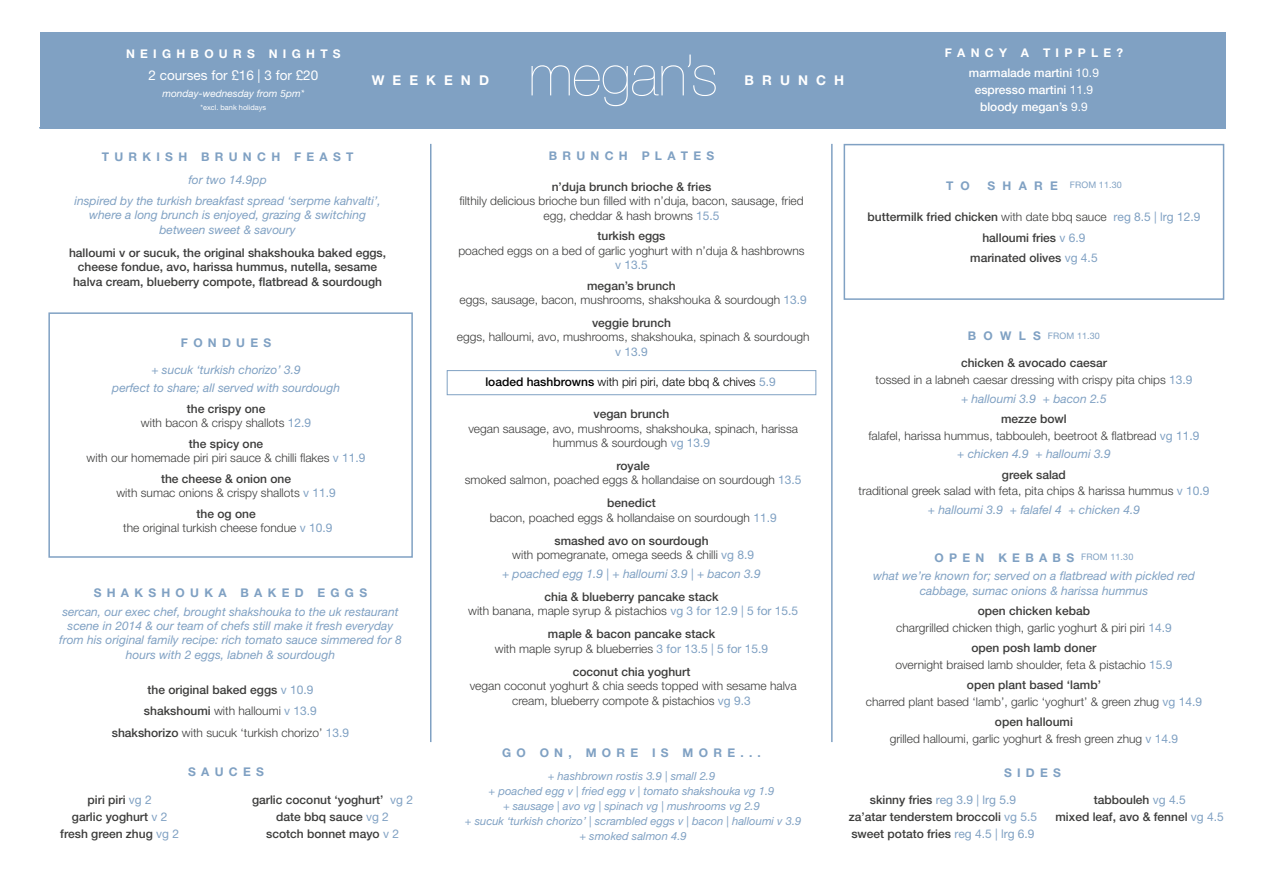
<style>
.page{position:relative;width:1263px;height:893px;background:#fff}
.page>*{position:absolute;margin:0;border:0;box-sizing:border-box;transform-origin:0 0}
.t1{font:13.5px "Helvetica Neue LT Pro";color:#fff}
.t2{font:700 13.5px "Helvetica Neue LT Pro";letter-spacing:.6em;color:#fff}
.t3{font:300 12px/14.4px "Helvetica Neue LT Pro";color:#3c3c3b;text-align:center}
.t4{font:500 12px/17.1px "Helvetica Neue LT Pro";color:#3c3c3b;text-align:center}
.t5{font:italic 12px/14.4px "Helvetica Neue LT Pro";color:#80a1c3;text-align:center}
.t6{font:700 12px "Helvetica Neue LT Pro";letter-spacing:.44em;color:#80a1c3}
.t7{font:500 12px/20px "Helvetica Neue LT Pro";color:#fff;text-align:center}
.t8{font:300 12px "Helvetica Neue LT Pro";color:#000}
.t9{font:12px/26.4px "Helvetica Neue LT Pro";color:#80a1c3}
.t10{font:700 12px "Helvetica Neue LT Pro";letter-spacing:.44em;color:#fff}
.t11{font:italic 11.25px/15px "Helvetica Neue LT Pro";color:#80a1c3;text-align:center}
.t12{font:italic 10.2px "Helvetica Neue LT Pro";color:#fff}
.t13{font:9px "Helvetica Neue LT Pro";letter-spacing:.01em;color:#80a1c3}
.t14{font:7.35px "Helvetica Neue LT Pro";color:#fff}
.s1{font-weight:700}
.s2{font-weight:400}
.s3{font-weight:400;color:#80a1c3}
.s4{font-weight:500}
.s5{font-weight:700;font-size:12px}
.s6{font-weight:300}
.s7{font-weight:700;font-style:normal}
.s8{font-style:normal;font-size:9px}
.s9{font-weight:500;color:#3c3c3b}
</style>
<div class="page">
<div style="left:40px;top:32px;width:1186px;height:97px;background:#80a1c3"></div>
<div style="left:447px;top:370px;width:369px;height:25px;border:1px solid #80a1c3"></div>
<div style="left:48px;top:312px;width:365px;height:246px;border:2px solid #80a1c3"></div>
<div style="left:844px;top:144px;width:380px;height:156px;border:2px solid #80a1c3"></div>
<hr style="left:39px;top:127px;width:1185px;height:1px;background:#80a1c3">
<svg style="left:531px;top:55px;width:185px;height:51px"></svg>
<hr style="left:831px;top:144px;width:2px;height:598px;background:#80a1c3">
<hr style="left:430px;top:144px;width:1px;height:598px;background:#80a1c3">
<p class="t10" style="left:126px;top:46px;width:216px">NEIGHBOURS NIGHTS</p>
<p class="t1" style="left:148px;top:67px;width:171px">2 courses for £16 | 3 for £20</p>
<p class="t12" style="left:162px;top:87px;width:143px">monday-wednesday from 5pm*</p>
<p class="t14" style="left:201px;top:103px;width:67px">*excl. bank holidays</p>
<p class="t2" style="left:372px;top:72px;width:119px">WEEKEND</p>
<p class="t2" style="left:744px;top:72px;width:101px">BRUNCH</p>
<p class="t7" style="left:945px;top:43px;width:180px"><span class="s1">FANCY A TIPPLE? </span>marmalade martini <span class="s2">10.9</span></p>
<p class="t7" style="left:975px;top:81px;width:120px;line-height:17.1px">espresso martini <span class="s2">11.9 </span>bloody megan’s <span class="s2">9.9</span></p>
<p class="t6" style="left:549px;top:148px;width:167px">BRUNCH PLATES</p>
<p class="t4" style="left:552px;top:178px;width:161px">n’duja brunch brioche &amp; fries</p>
<p class="t3" style="left:459px;top:194px;width:346px">filthily delicious brioche bun filled with n’duja, bacon, sausage, fried egg, cheddar &amp; hash browns <span class="s3">15.5</span></p>
<p class="t4" style="left:597px;top:227px;width:70px">turkish eggs</p>
<p class="t3" style="left:458px;top:243px;width:348px">poached eggs on a bed of garlic yoghurt with n’duja &amp; hashbrowns</p>
<p class="t9" style="left:615px;top:251px;width:34px">v 13.5</p>
<p class="t3" style="left:459px;top:278px;width:349px"><span class="s4">megan’s brunch<br></span>eggs, sausage, bacon, mushrooms, shakshouka &amp; sourdough <span class="s3">13.9</span></p>
<p class="t4" style="left:592px;top:314px;width:80px">veggie brunch</p>
<p class="t3" style="left:457px;top:330px;width:354px">eggs, halloumi, avo, mushrooms, shakshouka, spinach &amp; sourdough</p>
<p class="t9" style="left:615px;top:338px;width:34px">v 13.9</p>
<p class="t8" style="left:485px;top:374px;width:292px"><span class="s4">loaded hashbrowns</span> with piri piri, date bbq &amp; chives <span class="s3">5.9</span></p>
<p class="t4" style="left:594px;top:405px;width:77px">vegan brunch</p>
<p class="t3" style="left:468px;top:421px;width:331px">vegan sausage, avo, mushrooms, shakshouka, spinach, harissa hummus &amp; sourdough <span class="s3">vg 13.9</span></p>
<p class="t3" style="left:465px;top:458px;width:338px"><span class="s4">royale<br></span>smoked salmon, poached eggs &amp; hollandaise on sourdough <span class="s3">13.5</span></p>
<p class="t3" style="left:490px;top:496px;width:289px"><span class="s4">benedict<br></span>bacon, poached eggs &amp; hollandaise on sourdough <span class="s3">11.9</span></p>
<p class="t3" style="left:512px;top:533px;width:243px"><span class="s4">smashed avo on sourdough<br></span>with pomegranate, omega seeds &amp; chilli <span class="s3">vg 8.9</span></p>
<p class="t5" style="left:502px;top:566px;width:260px">+ poached egg 1.9 | + halloumi 3.9 | + bacon 3.9</p>
<p class="t3" style="left:468px;top:589px;width:332px"><span class="s4">chia &amp; blueberry pancake stack<br></span>with banana, maple syrup &amp; pistachios <span class="s3">vg 3 for 12.9 | 5 for 15.5</span></p>
<p class="t3" style="left:495px;top:627px;width:275px"><span class="s4">maple &amp; bacon pancake stack<br></span>with maple syrup &amp; blueberries <span class="s3">3 for 13.5 | 5 for 15.9</span></p>
<p class="t4" style="left:573px;top:663px;width:119px">coconut chia yoghurt</p>
<p class="t3" style="left:470px;top:678px;width:328px">vegan coconut yoghurt &amp; chia seeds topped with sesame halva cream, blueberry compote &amp; pistachios <span class="s3">vg 9.3</span></p>
<p class="t6" style="left:102px;top:150px;width:253px">TURKISH BRUNCH FEAST</p>
<p class="t5" style="left:74px;top:169px;width:308px;line-height:20.5px">for two 14.9pp<br>inspired by the turkish breakfast spread ‘serpme kahvalti’,</p>
<p class="t5" style="left:89px;top:207px;width:278px;line-height:15px">where a long brunch is enjoyed, grazing &amp; switching between sweet &amp; savoury</p>
<p class="t4" style="left:69px;top:245px;width:319px;line-height:14.4px">halloumi v or sucuk, the original shakshouka baked eggs, cheese fondue, avo, harissa hummus, nutella, sesame halva cream, blueberry compote, flatbread &amp; sourdough</p>
<p class="t6" style="left:946px;top:178px;width:25px">T O</p>
<p class="t13" style="left:988px;top:180px;width:136px"><span class="s5">S H A R E</span> FROM 11.30</p>
<p class="t4" style="left:867px;top:207px;width:334px;line-height:20.5px">buttermilk fried chicken <span class="s6">with date bbq sauce</span> <span class="s3">reg 8.5 | lrg 12.9 </span>halloumi fries <span class="s3">v 6.9<br></span>marinated olives <span class="s3">vg 4.5</span></p>
<p class="t13" style="left:968px;top:330px;width:134px"><span class="s5">B O W L S</span> FROM 11.30</p>
<p class="t3" style="left:875px;top:355px;width:318px;line-height:16.5px"><span class="s4">chicken &amp; avocado caesar<br></span>tossed in a labneh caesar dressing with crispy pita chips <span class="s3">13.9</span></p>
<p class="t5" style="left:961px;top:391px;width:147px">+ halloumi 3.9 + bacon 2.5</p>
<p class="t3" style="left:868px;top:410px;width:332px;line-height:16.5px"><span class="s4">mezze bowl<br></span>falafel, harissa hummus, tabbouleh, beetroot &amp; flatbread <span class="s3">vg 11.9</span></p>
<p class="t5" style="left:957px;top:447px;width:155px">+ chicken 4.9 + halloumi 3.9</p>
<p class="t3" style="left:858px;top:466px;width:352px;line-height:16.5px"><span class="s4">greek salad<br></span>traditional greek salad with feta, pita chips &amp; harissa hummus <span class="s3">v 10.9</span></p>
<p class="t5" style="left:928px;top:502px;width:214px">+ halloumi 3.9 + falafel 4 + chicken 4.9</p>
<p class="t6" style="left:181px;top:335px;width:92px">FONDUES</p>
<p class="t5" style="left:112px;top:360px;width:229px;line-height:18.6px">+ sucuk ‘turkish chorizo’ 3.9<br>perfect to share; all served with sourdough</p>
<p class="t3" style="left:141px;top:401px;width:172px"><span class="s4">the crispy one<br></span>with bacon &amp; crispy shallots <span class="s3">12.9</span></p>
<p class="t3" style="left:87px;top:436px;width:280px"><span class="s4">the spicy one<br></span>with our homemade piri piri sauce &amp; chilli flakes <span class="s3">v 11.9</span></p>
<p class="t3" style="left:116px;top:471px;width:221px"><span class="s4">the cheese &amp; onion one<br></span>with sumac onions &amp; crispy shallots <span class="s3">v 11.9</span></p>
<p class="t3" style="left:123px;top:506px;width:211px"><span class="s4">the og one<br></span>the original turkish cheese fondue <span class="s3">v 10.9</span></p>
<p class="t5" style="left:873px;top:548px;width:323px;line-height:18.6px"><span class="s7">OPEN KEBABS</span> <span class="s8">FROM 11.30<br></span>what we’re known for; served on a flatbread with pickled red</p>
<p class="t5" style="left:920px;top:583px;width:230px">cabbage, sumac onions &amp; harissa hummus</p>
<p class="t3" style="left:896px;top:602px;width:277px;line-height:16.5px"><span class="s4">open chicken kebab<br></span>chargrilled chicken thigh, garlic yoghurt &amp; piri piri <span class="s3">14.9</span></p>
<p class="t3" style="left:895px;top:640px;width:279px;line-height:16.5px"><span class="s4">open posh lamb doner<br></span>overnight braised lamb shoulder, feta &amp; pistachio <span class="s3">15.9</span></p>
<p class="t3" style="left:866px;top:677px;width:338px;line-height:16.5px"><span class="s4">open plant based ‘lamb’<br></span>charred plant based ‘lamb’, garlic ‘yoghurt’ &amp; green zhug <span class="s3">vg 14.9</span></p>
<p class="t3" style="left:890px;top:714px;width:290px;line-height:16.5px"><span class="s4">open halloumi<br></span>grilled halloumi, garlic yoghurt &amp; fresh green zhug <span class="s3">v 14.9</span></p>
<p class="t6" style="left:94px;top:585px;width:275px">SHAKSHOUKA BAKED EGGS</p>
<p class="t5" style="left:59px;top:604px;width:344px">sercan, our exec chef, brought shakshouka to the uk restaurant scene in 2014 &amp; our team of chefs still make it fresh everyday from his original family recipe: rich tomato sauce simmered for 8 hours with 2 eggs, labneh &amp; sourdough</p>
<p class="t4" style="left:112px;top:678px;width:239px;line-height:21.6px">the original baked eggs <span class="s3">v 10.9<br></span>shakshoumi <span class="s6">with halloumi</span> <span class="s3">v 13.9 </span>shakshorizo <span class="s6">with sucuk ‘turkish chorizo’</span> <span class="s3">13.9</span></p>
<p class="t6" style="left:188px;top:764px;width:77px">SAUCES</p>
<p class="t9" style="left:870px;top:760px;width:193px;text-indent:134px"><span class="s1">SIDES </span><span class="s9">skinny fries</span> reg 3.9 | lrg 5.9</p>
<p class="t4" style="left:849px;top:808px;width:190px;text-align:left">za’atar tenderstem broccoli <span class="s3">vg 5.5 </span>sweet potato fries <span class="s3">reg 4.5 | lrg 6.9</span></p>
<p class="t6" style="left:502px;top:745px;width:260px">GO ON, MORE IS MORE...</p>
<p class="t11" style="left:465px;top:768px;width:338px">+ hashbrown rostis 3.9 | small 2.9<br>+ poached egg v | fried egg v | tomato shakshouka vg 1.9<br>+ sausage | avo vg | spinach vg | mushrooms vg 2.9<br>+ sucuk ‘turkish chorizo’ | scrambled eggs v | bacon | halloumi v 3.9 + smoked salmon 4.9</p>
<p class="t4" style="left:60px;top:791px;width:120px">piri piri <span class="s3">vg 2<br></span>garlic yoghurt <span class="s3">v 2 </span>fresh green zhug <span class="s3">vg 2</span></p>
<p class="t4" style="left:252px;top:791px;width:163px">garlic coconut ‘yoghurt’ <span class="s3">vg 2 </span>date bbq sauce <span class="s3">vg 2<br></span>scotch bonnet mayo <span class="s3">v 2</span></p>
<p class="t4" style="left:1055px;top:791px;width:170px">tabbouleh <span class="s3">vg 4.5<br></span>mixed leaf, avo &amp; fennel <span class="s3">vg 4.5</span></p>
</div>
